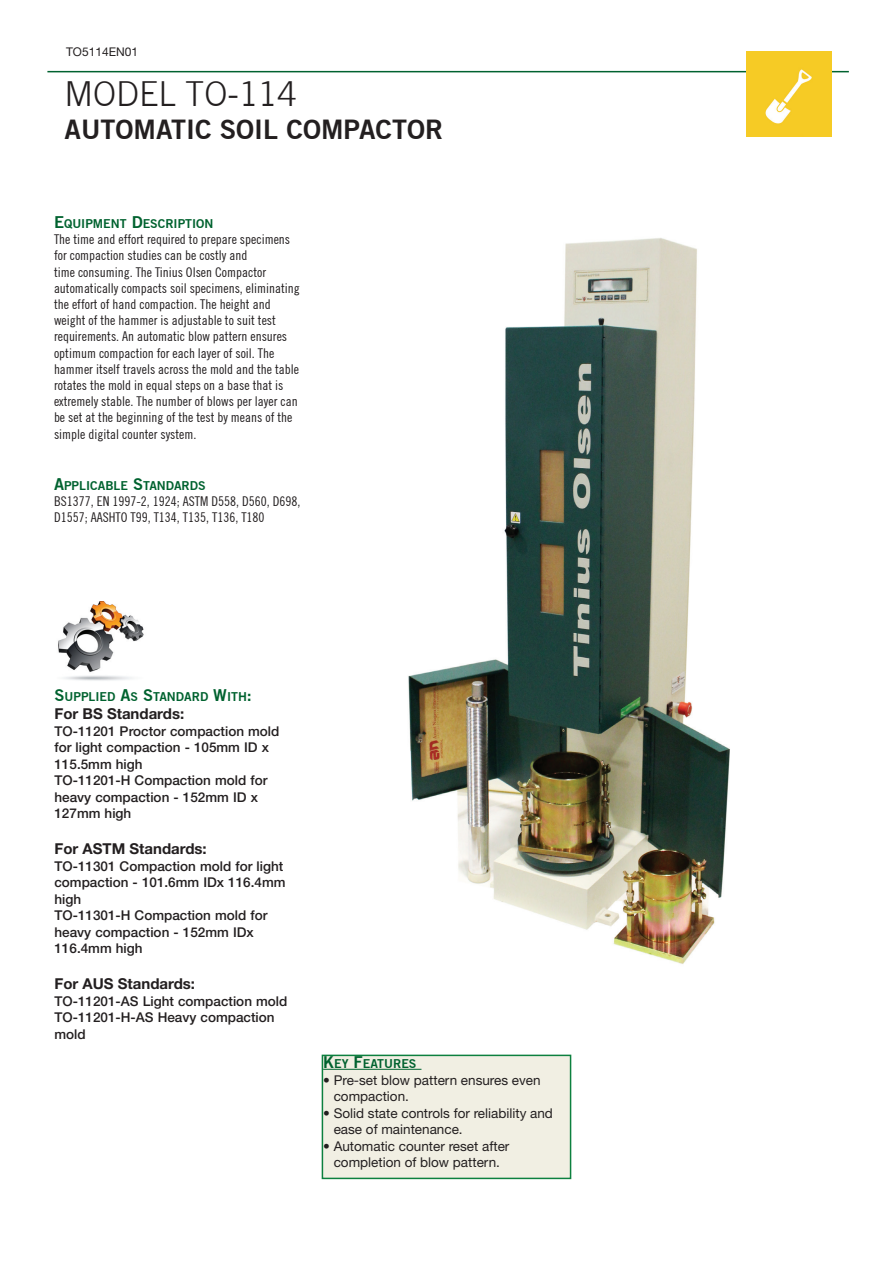
<style>
.page{position:relative;width:893px;height:1263px;background:#fff}
.page>*{position:absolute;margin:0;border:0;box-sizing:border-box;transform-origin:0 0}
.t1{font:300 34.5px "Trade Gothic";color:#231f20}
.t2{font:700 27px "Trade Gothic No.2";color:#231f20}
.t3{font:700 15px "Helvetica Neue LT Std";color:#231f20}
.t4{font:condensed 13.5px/16.2px "Trade Gothic No.18";color:#231f20}
.t5{font:500 13.5px/16.5px "Helvetica Neue LT Std";color:#231f20}
.t6{font:13.5px/16.5px "Helvetica Neue LT Std";color:#231f20}
.t7{font:700 12.3px "Trade Gothic No.2";color:#00622f}
.t8{font:12px "Helvetica Neue LT Std";color:#231f20}
.s1{font-size:16.5px}
</style>
<div class="page">
<img style="left:408px;top:238px;width:322px;height:726px">
<div style="left:322px;top:1055px;width:249px;height:123px;background:#f1efe3"></div>
<hr style="left:323px;top:1069px;width:98px;height:1px;background:#00622f">
<div style="left:322px;top:1055px;width:249px;height:124px;border:2px solid #0d803f"></div>
<hr style="left:47px;top:71px;width:802px;height:1px;background:#00622f">
<img style="left:746px;top:52px;width:85px;height:84px">
<img style="left:58px;top:601px;width:86px;height:80px">
<p class="t8" style="left:66px;top:45px;width:74px">TO5114EN01</p>
<h1 class="t1" style="left:65px;top:74px;width:234px">MODEL TO-114</h1>
<h2 class="t2" style="left:65px;top:112px;width:380px">AUTOMATIC SOIL COMPACTOR</h2>
<p class="t7" style="left:54px;top:216px;width:161px"><span class="s1">E</span>QUIPMENT <span class="s1">D</span>ESCRIPTION</p>
<p class="t4" style="left:54px;top:231px;width:247px">The time and effort required to prepare specimens for compaction studies can be costly and<br>time consuming. The Tinius Olsen Compactor automatically compacts soil specimens, eliminating the effort of hand compaction. The height and weight of the hammer is adjustable to suit test requirements. An automatic blow pattern ensures optimum compaction for each layer of soil. The hammer itself travels across the mold and the table rotates the mold in equal steps on a base that is extremely stable. The number of blows per layer can be set at the beginning of the test by means of the simple digital counter system.</p>
<p class="t7" style="left:54px;top:477px;width:153px"><span class="s1">A</span>PPLICABLE <span class="s1">S</span>TANDARDS</p>
<p class="t4" style="left:54px;top:493px;width:248px">BS1377, EN 1997-2, 1924; ASTM D558, D560, D698,<br>D1557; AASHTO T99, T134, T135, T136, T180</p>
<p class="t7" style="left:54px;top:689px;width:199px"><span class="s1">S</span>UPPLIED <span class="s1">A</span>S <span class="s1">S</span>TANDARD <span class="s1">W</span>ITH<span class="s1">:</span></p>
<p class="t3" style="left:54px;top:705px;width:131px">For BS Standards:</p>
<p class="t5" style="left:54px;top:723px;width:226px">TO-11201 Proctor compaction mold for light compaction - 105mm ID x<br>115.5mm high<br>TO-11201-H Compaction mold for heavy compaction - 152mm ID x<br>127mm high</p>
<p class="t3" style="left:54px;top:840px;width:154px">For ASTM Standards:</p>
<p class="t5" style="left:54px;top:858px;width:233px">TO-11301 Compaction mold for light compaction - 101.6mm IDx 116.4mm high<br>TO-11301-H Compaction mold for heavy compaction - 152mm IDx<br>116.4mm high</p>
<p class="t3" style="left:54px;top:975px;width:142px">For AUS Standards:</p>
<p class="t5" style="left:54px;top:993px;width:234px">TO-11201-AS Light compaction mold<br>TO-11201-H-AS Heavy compaction mold</p>
<p class="t7" style="left:323px;top:1056px;width:95px"><span class="s1">K</span>EY <span class="s1">F</span>EATURES</p>
<p class="t6" style="left:334px;top:1071px;width:209px;text-indent:-11px">• Pre-set blow pattern ensures even compaction.</p>
<p class="t6" style="left:334px;top:1104px;width:221px;text-indent:-11px">• Solid state controls for reliability and ease of maintenance.</p>
<p class="t6" style="left:323px;top:1137px;width:188px;text-align:center">• Automatic counter reset after completion of blow pattern.</p>
</div>
